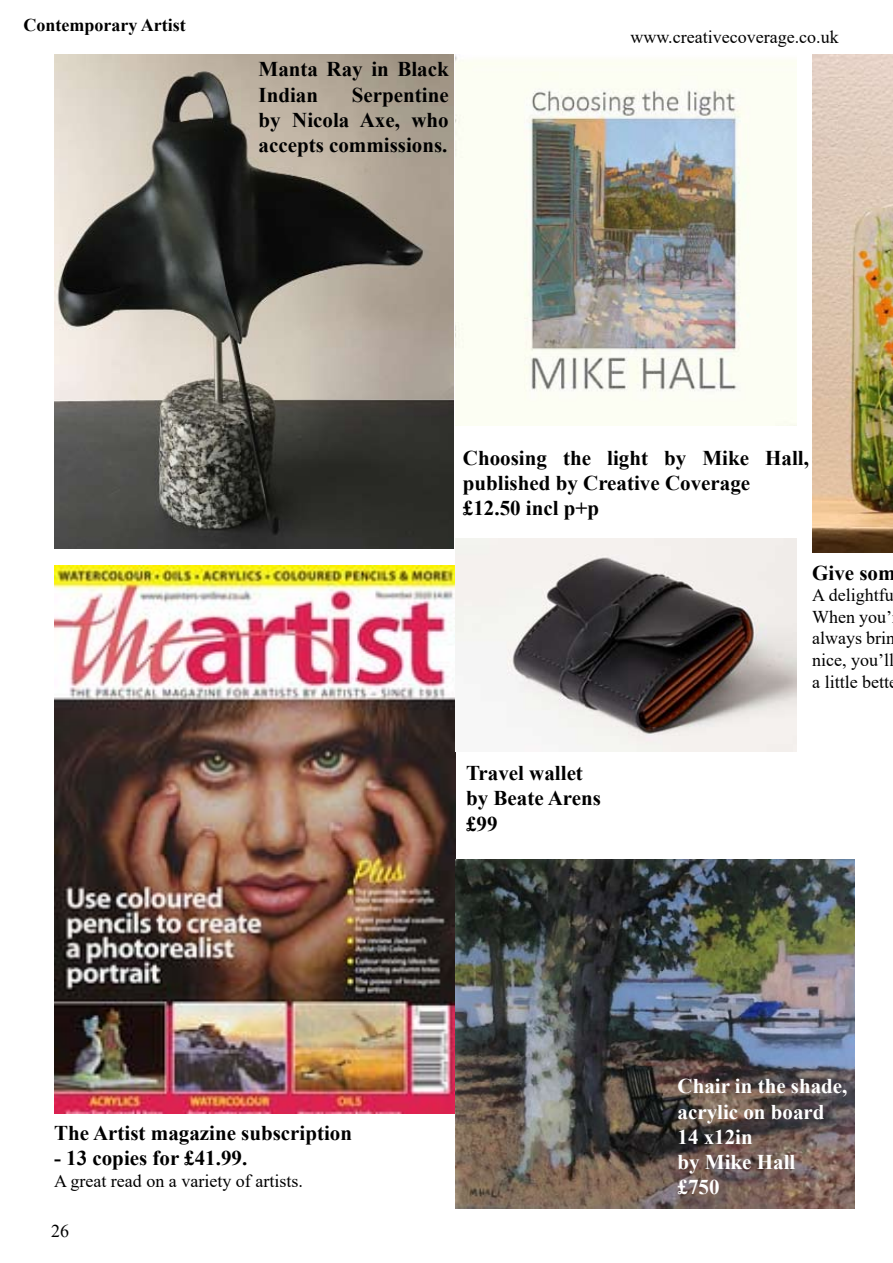
<style>
.page{position:relative;width:893px;height:1263px;background:#fff}
.page>*{position:absolute;margin:0;border:0;box-sizing:border-box;transform-origin:0 0}
.t1{font:700 21px/25.2px "Times New Roman";color:#000}
.t2{font:700 21px/25.2px "Times New Roman";color:#fff}
.t3{font:18px/21.6px "Times New Roman";color:#000}
.t4{font:700 18px "Times New Roman";color:#000}
</style>
<div class="page">
<img style="left:812px;top:54px;width:81px;height:498px">
<img style="left:54px;top:565px;width:401px;height:548px">
<img style="left:54px;top:54px;width:400px;height:495px">
<img style="left:455px;top:54px;width:341px;height:371px">
<img style="left:455px;top:539px;width:342px;height:212px">
<img style="left:455px;top:859px;width:400px;height:350px">
<p class="t4" style="left:23px;top:12px;width:164px">Contemporary Artist</p>
<p class="t1" style="left:259px;top:56px;width:192px">Manta Ray in Black<br>Indian</p>
<p class="t1" style="left:259px;top:81px;width:192px;text-align:justify;text-indent:93px">Serpentine by Nicola Axe, who accepts commissions.</p>
<p class="t3" style="left:630px;top:26px;width:210px">www.creativecoverage.co.uk</p>
<p class="t1" style="left:54px;top:1119px;width:300px">The Artist magazine subscription</p>
<p class="t1" style="left:54px;top:1145px;width:195px">- 13 copies for £41.99.</p>
<p class="t3" style="left:54px;top:1169px;width:250px">A great read on a variety of artists.</p>
<p class="t3" style="left:51px;top:1220px;width:19px">26</p>
<p class="t1" style="left:463px;top:445px;width:348px">Choosing the light by Mike Hall, published by Creative Coverage £12.50 incl p+p</p>
<p class="t1" style="left:466px;top:760px;width:136px">Travel wallet by Beate Arens £99</p>
<p class="t1" style="left:812px;top:559px;width:85px">Give som</p>
<p class="t3" style="left:812px;top:584px;width:84px">A delightfu<br>When you’ always brin nice, you’ll a little bett</p>
<p class="t2" style="left:677px;top:1073px;width:171px">Chair in the shade, acrylic on board<br>14 x12in<br>by Mike Hall<br>£750</p>
</div>
